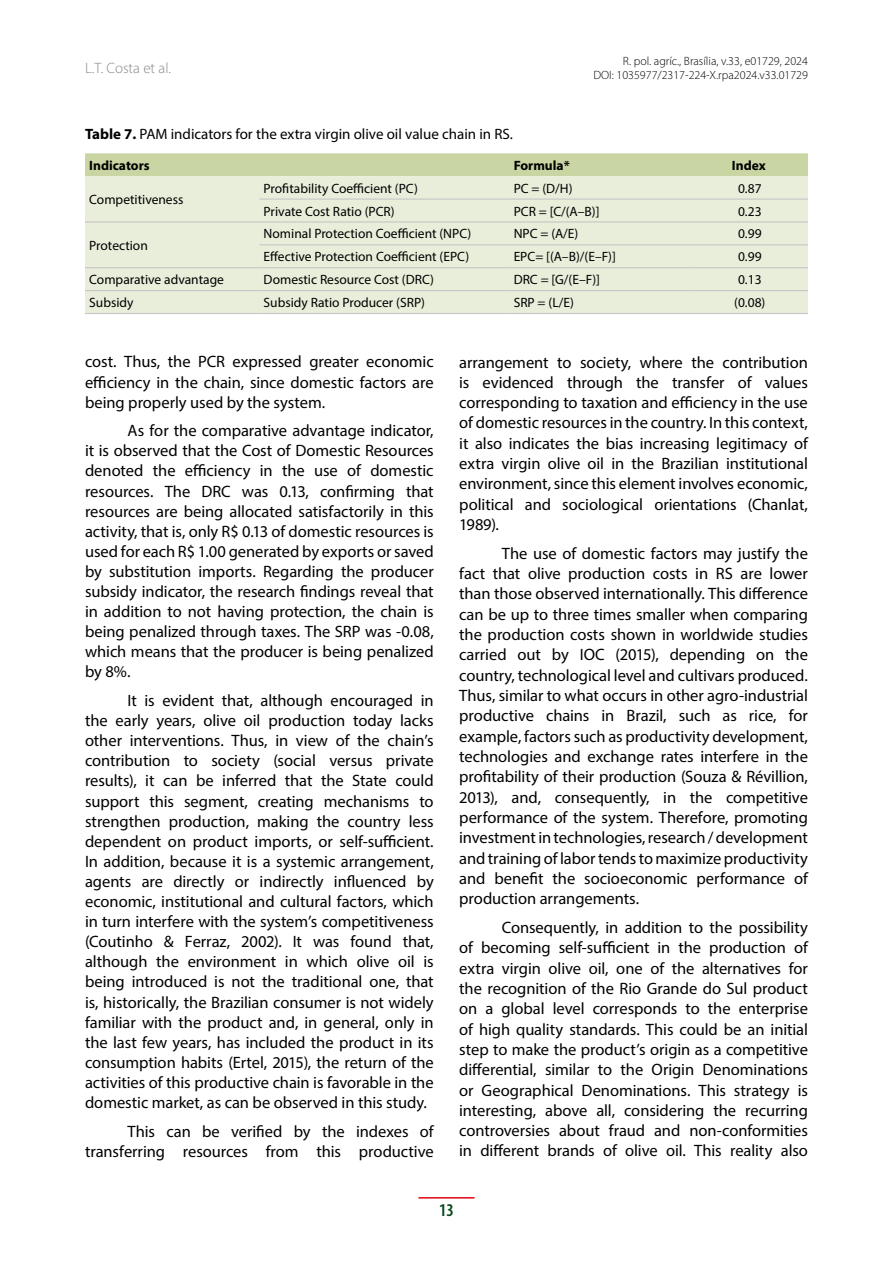
<style>
.page{position:relative;width:893px;height:1263px;background:#fff}
.page>*{position:absolute;margin:0;border:0;box-sizing:border-box;transform-origin:0 0}
.t1{font:600 condensed 18px "Myriad Pro";color:#00451a}
.t2{font:16.5px/20.2px "Myriad Pro";letter-spacing:-.005em;color:#000;text-align:justify}
.t3{font:15px "Myriad Pro";color:#000}
.t4{font:300 15px "Myriad Pro";color:#878787}
.t5{font:13.5px "Myriad Pro";color:#000}
.t6{font:700 13.5px "Myriad Pro";color:#000}
.t7{font:300 12px/14.4px "Myriad Pro";color:#000;text-align:right}
.s1{font-weight:700}
</style>
<div class="page">
<hr style="left:418px;top:1197px;width:57px;height:1px;background:#e30613">
<div style="left:85px;top:153px;width:723px;height:23px;background:#c9d5a3"></div>
<div style="left:85px;top:176px;width:723px;height:137px;background:#e9eedb"></div>
<hr style="left:259px;top:199px;width:250px;height:1px;background:#c6c6c6">
<hr style="left:509px;top:199px;width:181px;height:1px;background:#c6c6c6">
<hr style="left:690px;top:199px;width:118px;height:1px;background:#c6c6c6">
<hr style="left:85px;top:221px;width:174px;height:2px;background:#c6c6c6">
<hr style="left:259px;top:221px;width:250px;height:2px;background:#c6c6c6">
<hr style="left:509px;top:221px;width:181px;height:2px;background:#c6c6c6">
<hr style="left:690px;top:221px;width:118px;height:2px;background:#c6c6c6">
<hr style="left:259px;top:244px;width:250px;height:1px;background:#c6c6c6">
<hr style="left:509px;top:244px;width:181px;height:1px;background:#c6c6c6">
<hr style="left:690px;top:244px;width:118px;height:1px;background:#c6c6c6">
<hr style="left:85px;top:267px;width:174px;height:1px;background:#c6c6c6">
<hr style="left:259px;top:267px;width:250px;height:1px;background:#c6c6c6">
<hr style="left:509px;top:267px;width:181px;height:1px;background:#c6c6c6">
<hr style="left:690px;top:267px;width:118px;height:1px;background:#c6c6c6">
<hr style="left:85px;top:290px;width:174px;height:1px;background:#c6c6c6">
<hr style="left:259px;top:290px;width:250px;height:1px;background:#c6c6c6">
<hr style="left:509px;top:290px;width:181px;height:1px;background:#c6c6c6">
<hr style="left:690px;top:290px;width:118px;height:1px;background:#c6c6c6">
<hr style="left:85px;top:313px;width:174px;height:1px;background:#c6c6c6">
<hr style="left:259px;top:313px;width:250px;height:1px;background:#c6c6c6">
<hr style="left:509px;top:313px;width:181px;height:1px;background:#c6c6c6">
<hr style="left:690px;top:313px;width:118px;height:1px;background:#c6c6c6">
<p class="t4" style="left:85px;top:59px;width:87px">L.T. Costa et al.</p>
<p class="t7" style="left:593px;top:54px;width:216px">R. pol. agríc., Brasília, v.33, e01729, 2024<br>DOI: 1035977/2317-224-X.rpa2024.v33.01729</p>
<p class="t3" style="left:85px;top:125px;width:429px"><span class="s1">Table 7.</span> PAM indicators for the extra virgin olive oil value chain in RS.</p>
<p class="t6" style="left:89px;top:156px;width:62px">Indicators</p>
<p class="t6" style="left:514px;top:156px;width:58px">Formula*</p>
<p class="t6" style="left:732px;top:156px;width:35px">Index</p>
<p class="t5" style="left:89px;top:191px;width:96px">Competitiveness</p>
<p class="t5" style="left:264px;top:180px;width:156px">Profitability Coefficient (PC)</p>
<p class="t5" style="left:514px;top:180px;width:60px">PC = (D/H)</p>
<p class="t5" style="left:738px;top:180px;width:25px">0.87</p>
<p class="t5" style="left:264px;top:203px;width:132px">Private Cost Ratio (PCR)</p>
<p class="t5" style="left:514px;top:203px;width:87px">PCR = [C/(A–B)]</p>
<p class="t5" style="left:738px;top:203px;width:25px">0.23</p>
<p class="t5" style="left:89px;top:237px;width:60px">Protection</p>
<p class="t5" style="left:264px;top:226px;width:209px">Nominal Protection Coefficient (NPC)</p>
<p class="t5" style="left:514px;top:226px;width:66px">NPC = (A/E)</p>
<p class="t5" style="left:738px;top:226px;width:25px">0.99</p>
<p class="t5" style="left:264px;top:248px;width:207px">Effective Protection Coefficient (EPC)</p>
<p class="t5" style="left:514px;top:248px;width:104px">EPC= [(A–B)/(E–F)]</p>
<p class="t5" style="left:738px;top:248px;width:25px">0.99</p>
<p class="t5" style="left:89px;top:271px;width:136px">Comparative advantage</p>
<p class="t5" style="left:264px;top:271px;width:172px">Domestic Resource Cost (DRC)</p>
<p class="t5" style="left:514px;top:271px;width:88px">DRC = [G/(E–F)]</p>
<p class="t5" style="left:738px;top:271px;width:25px">0.13</p>
<p class="t5" style="left:89px;top:294px;width:46px">Subsidy</p>
<p class="t5" style="left:264px;top:294px;width:163px">Subsidy Ratio Producer (SRP)</p>
<p class="t5" style="left:514px;top:294px;width:62px">SRP = (L/E)</p>
<p class="t5" style="left:734px;top:294px;width:33px">(0.08)</p>
<p class="t2" style="left:85px;top:352px;width:350px">cost. Thus, the PCR expressed greater economic efficiency in the chain, since domestic factors are being properly used by the system.</p>
<p class="t2" style="left:85px;top:420px;width:350px;text-indent:43px">As for the comparative advantage indicator, it is observed that the Cost of Domestic Resources denoted the efficiency in the use of domestic resources. The DRC was 0.13, confirming that resources are being allocated satisfactorily in this activity, that is, only R$ 0.13 of domestic resources is used for each R$ 1.00 generated by exports or saved by substitution imports. Regarding the producer subsidy indicator, the research findings reveal that in addition to not having protection, the chain is being penalized through taxes. The SRP was -0.08, which means that the producer is being penalized by 8%.</p>
<p class="t2" style="left:85px;top:690px;width:350px;text-indent:43px">It is evident that, although encouraged in the early years, olive oil production today lacks other interventions. Thus, in view of the chain’s contribution to society (social versus private results), it can be inferred that the State could support this segment, creating mechanisms to strengthen production, making the country less dependent on product imports, or self-sufficient.<br>In addition, because it is a systemic arrangement, agents are directly or indirectly influenced by economic, institutional and cultural factors, which in turn interfere with the system’s competitiveness (Coutinho &amp; Ferraz, 2002). It was found that, although the environment in which olive oil is being introduced is not the traditional one, that is, historically, the Brazilian consumer is not widely familiar with the product and, in general, only in the last few years, has included the product in its consumption habits (Ertel, 2015), the return of the activities of this productive chain is favorable in the domestic market, as can be observed in this study.</p>
<p class="t2" style="left:85px;top:1121px;width:350px;text-align:right">This can be verified by the indexes of transferring resources from this productive</p>
<p class="t2" style="left:459px;top:352px;width:350px">arrangement to society, where the contribution is evidenced through the transfer of values corresponding to taxation and efficiency in the use of domestic resources in the country. In this context, it also indicates the bias increasing legitimacy of extra virgin olive oil in the Brazilian institutional environment, since this element involves economic, political and sociological orientations (Chanlat, 1989).</p>
<p class="t2" style="left:459px;top:543px;width:350px;text-indent:43px">The use of domestic factors may justify the fact that olive production costs in RS are lower than those observed internationally. This difference can be up to three times smaller when comparing the production costs shown in worldwide studies carried out by IOC (2015), depending on the country, technological level and cultivars produced.<br>Thus, similar to what occurs in other agro-industrial productive chains in Brazil, such as rice, for example, factors such as productivity development, technologies and exchange rates interfere in the profitability of their production (Souza &amp; Révillion, 2013), and, consequently, in the competitive performance of the system. Therefore, promoting investment in technologies, research / development and training of labor tends to maximize productivity and benefit the socioeconomic performance of production arrangements.</p>
<p class="t2" style="left:459px;top:917px;width:350px;text-indent:43px">Consequently, in addition to the possibility of becoming self-sufficient in the production of extra virgin olive oil, one of the alternatives for the recognition of the Rio Grande do Sul product on a global level corresponds to the enterprise of high quality standards. This could be an initial step to make the product’s origin as a competitive differential, similar to the Origin Denominations or Geographical Denominations. This strategy is interesting, above all, considering the recurring controversies about fraud and non-conformities in different brands of olive oil. This reality also</p>
<p class="t1" style="left:439px;top:1199px;width:16px">13</p>
</div>
